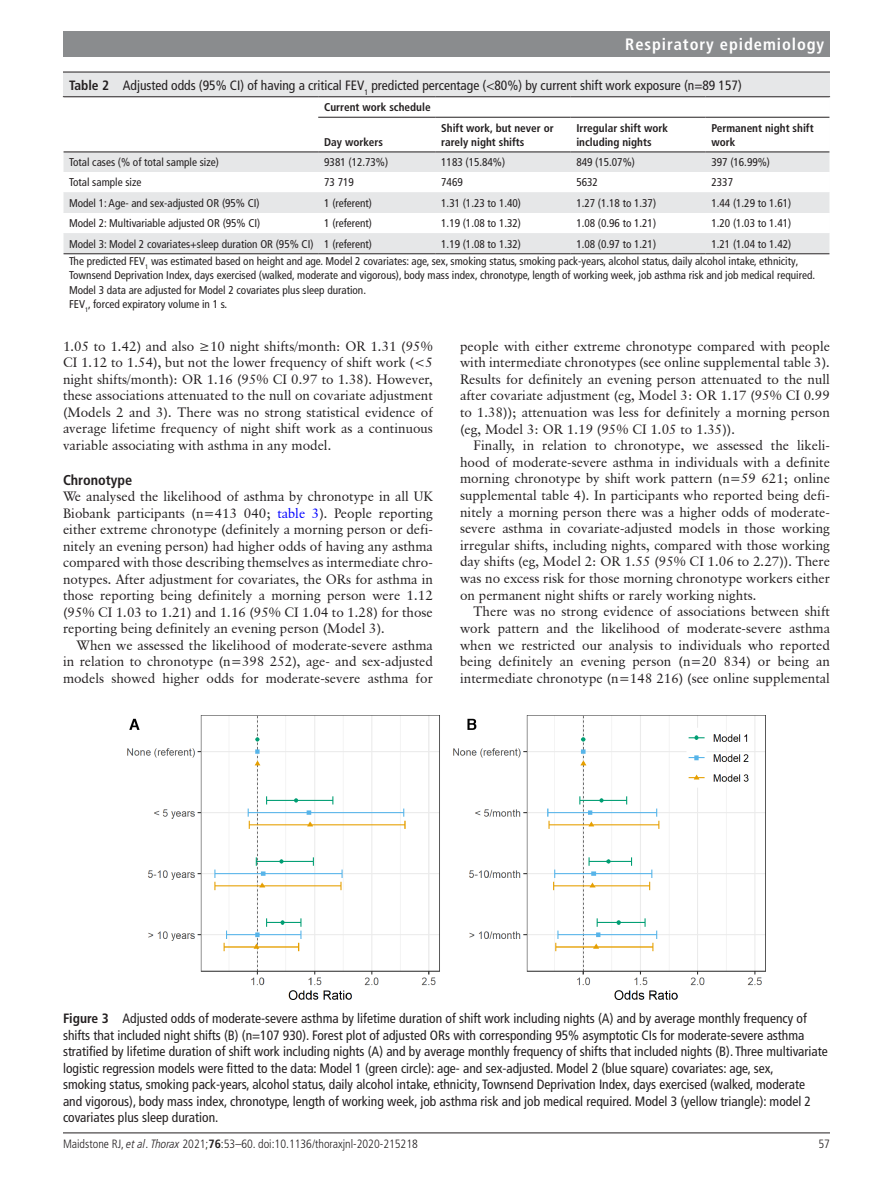
<style>
.page{position:relative;width:893px;height:1191px;background:#fff}
.page>*{position:absolute;margin:0;border:0;box-sizing:border-box;transform-origin:0 0}
.t1{font:700 condensed 16.5px "Frutiger LT Pro";letter-spacing:.055em;color:#fff}
.t2{font:700 condensed 14.25px "Frutiger LT Pro";color:#231f20}
.t3{font:13.5px/16.6px "Classical Garamond BT";color:#231f20;text-align:justify}
.t4{font:condensed 13.5px/16.5px "Frutiger LT Pro";color:#231f20}
.t5{font:300 condensed 12px "Frutiger LT Pro";color:#231f20}
.t6{font:condensed 11.25px/14.2px "Frutiger LT Pro";color:#231f20}
.t7{font:700 condensed 11.25px/14.2px "Frutiger LT Pro";color:#231f20}
.s1{font-weight:700}
.s2{color:#00f}
.s3{font-style:italic}
</style>
<div class="page">
<div style="left:63px;top:31px;width:767px;height:25px;background:#8a8c8e"></div>
<div style="left:63px;top:72px;width:767px;height:236px;background:#e6e7e8"></div>
<hr style="left:63px;top:72px;width:767px;height:1px;background:#231f20">
<div style="left:64px;top:97px;width:766px;height:55px;background:#fff"></div>
<svg style="left:64px;top:153px;width:766px;height:100px"></svg>
<div style="left:63px;top:254px;width:767px;height:54px;background:#fff"></div>
<hr style="left:63px;top:152px;width:255px;height:1px;background:#231f20">
<hr style="left:63px;top:96px;width:255px;height:1px;background:#231f20">
<hr style="left:318px;top:96px;width:117px;height:1px;background:#231f20">
<hr style="left:435px;top:96px;width:135px;height:1px;background:#231f20">
<hr style="left:570px;top:96px;width:135px;height:1px;background:#231f20">
<hr style="left:705px;top:96px;width:125px;height:1px;background:#231f20">
<hr style="left:318px;top:117px;width:117px;height:1px;background:#231f20">
<hr style="left:318px;top:152px;width:117px;height:1px;background:#231f20">
<hr style="left:435px;top:117px;width:135px;height:1px;background:#231f20">
<hr style="left:435px;top:152px;width:135px;height:1px;background:#231f20">
<hr style="left:570px;top:117px;width:135px;height:1px;background:#231f20">
<hr style="left:570px;top:152px;width:135px;height:1px;background:#231f20">
<hr style="left:705px;top:117px;width:125px;height:1px;background:#231f20">
<hr style="left:705px;top:152px;width:125px;height:1px;background:#231f20">
<hr style="left:63px;top:253px;width:255px;height:1px;background:#231f20">
<hr style="left:318px;top:253px;width:117px;height:1px;background:#231f20">
<hr style="left:435px;top:253px;width:135px;height:1px;background:#231f20">
<hr style="left:570px;top:253px;width:135px;height:1px;background:#231f20">
<hr style="left:705px;top:253px;width:125px;height:1px;background:#231f20">
<svg style="left:63px;top:97px;width:1px;height:20px"></svg>
<hr style="left:63px;top:117px;width:1px;height:35px;background:#fff">
<svg style="left:63px;top:152px;width:1px;height:102px"></svg>
<img style="left:128px;top:715px;width:637px;height:284px">
<hr style="left:63px;top:1132px;width:767px;height:1px;background:#231f20">
<p class="t1" style="left:625px;top:34px;width:200px">Respiratory epidemiology</p>
<p class="t4" style="left:69px;top:78px;width:674px"><span class="s1">Table 2</span> Adjusted odds (95% CI) of having a critical FEV<sub>1</sub> predicted percentage (&lt;80%) by current shift work exposure (n=89 157)</p>
<p class="t7" style="left:324px;top:100px;width:108px">Current work schedule</p>
<p class="t7" style="left:324px;top:135px;width:60px">Day workers</p>
<p class="t7" style="left:441px;top:121px;width:114px">Shift work, but never or rarely night shifts</p>
<p class="t7" style="left:576px;top:121px;width:93px">Irregular shift work including nights</p>
<p class="t7" style="left:711px;top:121px;width:104px">Permanent night shift work</p>
<p class="t6" style="left:69px;top:155px;width:151px">Total cases (% of total sample size)</p>
<p class="t6" style="left:324px;top:155px;width:66px">9381 (12.73%)</p>
<p class="t6" style="left:441px;top:155px;width:66px">1183 (15.84%)</p>
<p class="t6" style="left:576px;top:155px;width:60px">849 (15.07%)</p>
<p class="t6" style="left:711px;top:155px;width:60px">397 (16.99%)</p>
<p class="t6" style="left:69px;top:175px;width:74px">Total sample size</p>
<p class="t6" style="left:324px;top:175px;width:31px">73 719</p>
<p class="t6" style="left:441px;top:175px;width:23px">7469</p>
<p class="t6" style="left:576px;top:175px;width:23px">5632</p>
<p class="t6" style="left:711px;top:175px;width:23px">2337</p>
<p class="t6" style="left:69px;top:196px;width:192px">Model 1: Age- and sex-adjusted OR (95% CI)</p>
<p class="t6" style="left:324px;top:196px;width:49px">1 (referent)</p>
<p class="t6" style="left:441px;top:196px;width:81px">1.31 (1.23 to 1.40)</p>
<p class="t6" style="left:576px;top:196px;width:81px">1.27 (1.18 to 1.37)</p>
<p class="t6" style="left:711px;top:196px;width:81px">1.44 (1.29 to 1.61)</p>
<p class="t6" style="left:69px;top:216px;width:193px">Model 2: Multivariable adjusted OR (95% CI)</p>
<p class="t6" style="left:324px;top:216px;width:49px">1 (referent)</p>
<p class="t6" style="left:441px;top:216px;width:81px">1.19 (1.08 to 1.32)</p>
<p class="t6" style="left:576px;top:216px;width:81px">1.08 (0.96 to 1.21)</p>
<p class="t6" style="left:711px;top:216px;width:81px">1.20 (1.03 to 1.41)</p>
<p class="t6" style="left:69px;top:237px;width:305px">Model 3: Model 2 covariates+sleep duration OR (95% CI) 1 (referent)</p>
<p class="t6" style="left:441px;top:237px;width:81px">1.19 (1.08 to 1.32)</p>
<p class="t6" style="left:576px;top:237px;width:81px">1.08 (0.97 to 1.21)</p>
<p class="t6" style="left:69px;top:235px;width:731px;line-height:17.4px;text-indent:642px">1.21 (1.04 to 1.42)<br>The predicted FEV<sub>1</sub> was estimated based on height and age. Model 2 covariates: age, sex, smoking status, smoking pack-years, alcohol status, daily alcohol intake, ethnicity,</p>
<p class="t6" style="left:69px;top:268px;width:748px">Townsend Deprivation Index, days exercised (walked, moderate and vigorous), body mass index, chronotype, length of working week, job asthma risk and job medical required.<br>Model 3 data are adjusted for Model 2 covariates plus sleep duration.<br>FEV<sub>1</sub>, forced expiratory volume in 1 s.</p>
<p class="t3" style="left:63px;top:337px;width:371px">1.05 to 1.42) and also ≥10 night shifts/month: OR 1.31 (95% CI 1.12 to 1.54), but not the lower frequency of shift work (&lt;5 night shifts/month): OR 1.16 (95% CI 0.97 to 1.38). However, these associations attenuated to the null on covariate adjustment (Models 2 and 3). There was no strong statistical evidence of average lifetime frequency of night shift work as a continuous variable associating with asthma in any model.</p>
<p class="t2" style="left:63px;top:471px;width:71px">Chronotype</p>
<p class="t3" style="left:63px;top:488px;width:371px">We analysed the likelihood of asthma by chronotype in all UK Biobank participants (n=413 040; <span class="s2">table 3</span>). People reporting either extreme chronotype (definitely a morning person or defi&shy;nitely an evening person) had higher odds of having any asthma compared with those describing themselves as intermediate chro&shy;notypes. After adjustment for covariates, the ORs for asthma in those reporting being definitely a morning person were 1.12 (95% CI 1.03 to 1.21) and 1.16 (95% CI 1.04 to 1.28) for those reporting being definitely an evening person (Model 3).</p>
<p class="t3" style="left:63px;top:636px;width:371px;text-indent:14px">When we assessed the likelihood of moderate-severe asthma in relation to chronotype (n=398 252), age- and sex-adjusted models showed higher odds for moderate-severe asthma for</p>
<p class="t3" style="left:460px;top:337px;width:371px">people with either extreme chronotype compared with people with intermediate chronotypes (see online supplemental table 3).<br>Results for definitely an evening person attenuated to the null after covariate adjustment (eg, Model 3: OR 1.17 (95% CI 0.99 to 1.38)); attenuation was less for definitely a morning person (eg, Model 3: OR 1.19 (95% CI 1.05 to 1.35)).</p>
<p class="t3" style="left:460px;top:437px;width:371px;text-indent:14px">Finally, in relation to chronotype, we assessed the likeli&shy;hood of moderate-severe asthma in individuals with a definite morning chronotype by shift work pattern (n=59 621; online supplemental table 4). In participants who reported being defi&shy;nitely a morning person there was a higher odds of moderate&shy;severe asthma in covariate-adjusted models in those working irregular shifts, including nights, compared with those working day shifts (eg, Model 2: OR 1.55 (95% CI 1.06 to 2.27)). There was no excess risk for those morning chronotype workers either on permanent night shifts or rarely working nights.</p>
<p class="t3" style="left:460px;top:603px;width:371px;text-indent:14px">There was no strong evidence of associations between shift work pattern and the likelihood of moderate-severe asthma when we restricted our analysis to individuals who reported being definitely an evening person (n=20 834) or being an intermediate chronotype (n=148 216) (see online supplemental</p>
<p class="t4" style="left:63px;top:1010px;width:766px"><span class="s1">Figure 3</span> Adjusted odds of moderate-severe asthma by lifetime duration of shift work including nights (A) and by average monthly frequency of shifts that included night shifts (B) (n=107 930). Forest plot of adjusted ORs with corresponding 95% asymptotic CIs for moderate-severe asthma stratified by lifetime duration of shift work including nights (A) and by average monthly frequency of shifts that included nights (B). Three multivariate logistic regression models were fitted to the data: Model 1 (green circle): age- and sex-adjusted. Model 2 (blue square) covariates: age, sex,<br>smoking status, smoking pack-years, alcohol status, daily alcohol intake, ethnicity, Townsend Deprivation Index, days exercised (walked, moderate and vigorous), body mass index, chronotype, length of working week, job asthma risk and job medical required. Model 3 (yellow triangle): model 2 covariates plus sleep duration.</p>
<p class="t5" style="left:63px;top:1136px;width:356px">Maidstone RJ, <span class="s3">et al</span>. <span class="s3">Thorax</span> 2021;<span class="s1">76</span>:53–60. doi:10.1136/thoraxjnl-2020-215218</p>
<p class="t5" style="left:818px;top:1136px;width:13px">57</p>
</div>
